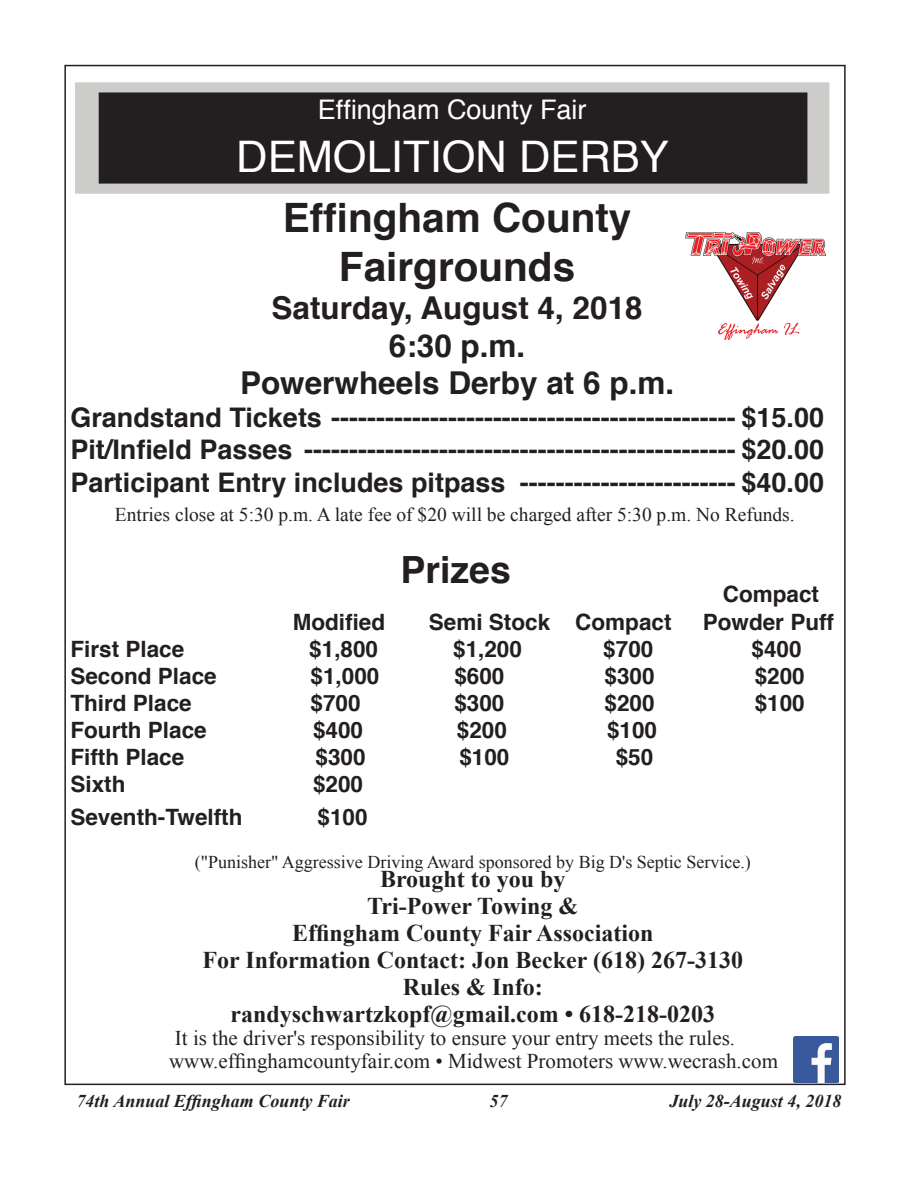
<style>
.page{position:relative;width:918px;height:1188px;background:#fff}
.page>*{position:absolute;margin:0;border:0;box-sizing:border-box;transform-origin:0 0}
.t1{font:43.5px "Helvetica";color:#fff}
.t2{font:700 40.5px/48.6px "Helvetica";color:#231f20;text-align:center}
.t3{font:700 37.5px "Helvetica";color:#231f20}
.t4{font:700 31.5px/37.8px "Helvetica";color:#231f20;text-align:center}
.t5{font:700 27px/32.4px "Helvetica";color:#231f20;text-align:justify}
.t6{font:27px "Helvetica";color:#fff}
.t7{font:700 24px/27px "Times New Roman";color:#231f20;text-align:center}
.t8{font:700 22.5px "Helvetica";color:#231f20}
.t9{font:21px "Times New Roman";color:#231f20}
.t10{font:19.5px "Times New Roman";color:#231f20}
.t11{font:18px "Times New Roman";color:#231f20}
.t12{font:italic 700 18px "Times New Roman";color:#231f20}
</style>
<div class="page">
<div style="left:75px;top:82px;width:754px;height:112px;background:#cccccb;border:2px solid #cccccb"></div>
<div style="left:99px;top:93px;width:708px;height:90px;background:#231f20"></div>
<div style="left:99px;top:92px;width:708px;height:92px;border:2px solid #231f20"></div>
<img style="left:686px;top:232px;width:139px;height:107px">
<img style="left:793px;top:1037px;width:46px;height:46px">
<p class="t6" style="left:318px;top:89px;width:270px">Effingham County Fair</p>
<h1 class="t1" style="left:236px;top:123px;width:434px">DEMOLITION DERBY</h1>
<h2 class="t2" style="left:283px;top:194px;width:350px">Effingham County<br>Fairgrounds</h2>
<p class="t4" style="left:240px;top:289px;width:436px">Saturday, August 4, 2018<br>6:30 p.m.<br>Powerwheels Derby at 6 p.m.</p>
<p class="t5" style="left:70px;top:401px;width:755px">Grandstand Tickets --------------------------------------------- $15.00<br>Pit/Infield Passes ------------------------------------------------ $20.00<br>Participant Entry includes pitpass ------------------------ $40.00</p>
<p class="t10" style="left:115px;top:501px;width:681px">Entries close at 5:30 p.m. A late fee of $20 will be charged after 5:30 p.m. No Refunds.</p>
<h3 class="t3" style="left:401px;top:540px;width:112px">Prizes</h3>
<p class="t8" style="left:723px;top:576px;width:98px">Compact</p>
<p class="t8" style="left:293px;top:604px;width:94px">Modified</p>
<p class="t8" style="left:429px;top:604px;width:244px">Semi Stock Compact</p>
<p class="t8" style="left:703px;top:604px;width:133px">Powder Puff</p>
<p class="t8" style="left:70px;top:631px;width:115px">First Place</p>
<p class="t8" style="left:309px;top:631px;width:70px">$1,800</p>
<p class="t8" style="left:453px;top:631px;width:70px">$1,200</p>
<p class="t8" style="left:603px;top:631px;width:52px">$700</p>
<p class="t8" style="left:752px;top:631px;width:52px">$400</p>
<p class="t8" style="left:70px;top:658px;width:148px">Second Place</p>
<p class="t8" style="left:311px;top:658px;width:70px">$1,000</p>
<p class="t8" style="left:454px;top:658px;width:52px">$600</p>
<p class="t8" style="left:605px;top:658px;width:52px">$300</p>
<p class="t8" style="left:755px;top:658px;width:52px">$200</p>
<p class="t8" style="left:70px;top:685px;width:123px">Third Place</p>
<p class="t8" style="left:311px;top:685px;width:52px">$700</p>
<p class="t8" style="left:454px;top:685px;width:52px">$300</p>
<p class="t8" style="left:605px;top:685px;width:52px">$200</p>
<p class="t8" style="left:755px;top:685px;width:52px">$100</p>
<p class="t8" style="left:70px;top:712px;width:138px">Fourth Place</p>
<p class="t8" style="left:313px;top:712px;width:52px">$400</p>
<p class="t8" style="left:457px;top:712px;width:52px">$200</p>
<p class="t8" style="left:607px;top:712px;width:52px">$100</p>
<p class="t8" style="left:70px;top:739px;width:115px">Fifth Place</p>
<p class="t8" style="left:316px;top:739px;width:52px">$300</p>
<p class="t8" style="left:459px;top:739px;width:52px">$100</p>
<p class="t8" style="left:616px;top:739px;width:39px">$50</p>
<p class="t8" style="left:70px;top:766px;width:57px">Sixth</p>
<p class="t8" style="left:313px;top:766px;width:52px">$200</p>
<p class="t8" style="left:70px;top:799px;width:174px">Seventh-Twelfth</p>
<p class="t8" style="left:318px;top:799px;width:52px">$100</p>
<p class="t11" style="left:195px;top:850px;width:558px">("Punisher" Aggressive Driving Award sponsored by Big D's Septic Service.)</p>
<p class="t7" style="left:203px;top:865px;width:542px">Brought to you by<br>Tri-Power Towing &amp;<br>Effingham County Fair Association<br>For Information Contact: Jon Becker (618) 267-3130<br>Rules &amp; Info:<br>randyschwartzkopf@gmail.com • 618-218-0203</p>
<p class="t9" style="left:169px;top:1047px;width:610px">www.effinghamcountyfair.com • Midwest Promoters www.wecrash.com</p>
<p class="t9" style="left:175px;top:1024px;width:562px">It is the driver's responsibility to ensure your entry meets the rules.</p>
<p class="t12" style="left:76px;top:1088px;width:275px">74th Annual Effingham County Fair</p>
<p class="t12" style="left:489px;top:1088px;width:19px">57</p>
<p class="t12" style="left:669px;top:1088px;width:174px">July 28-August 4, 2018</p>
</div>
